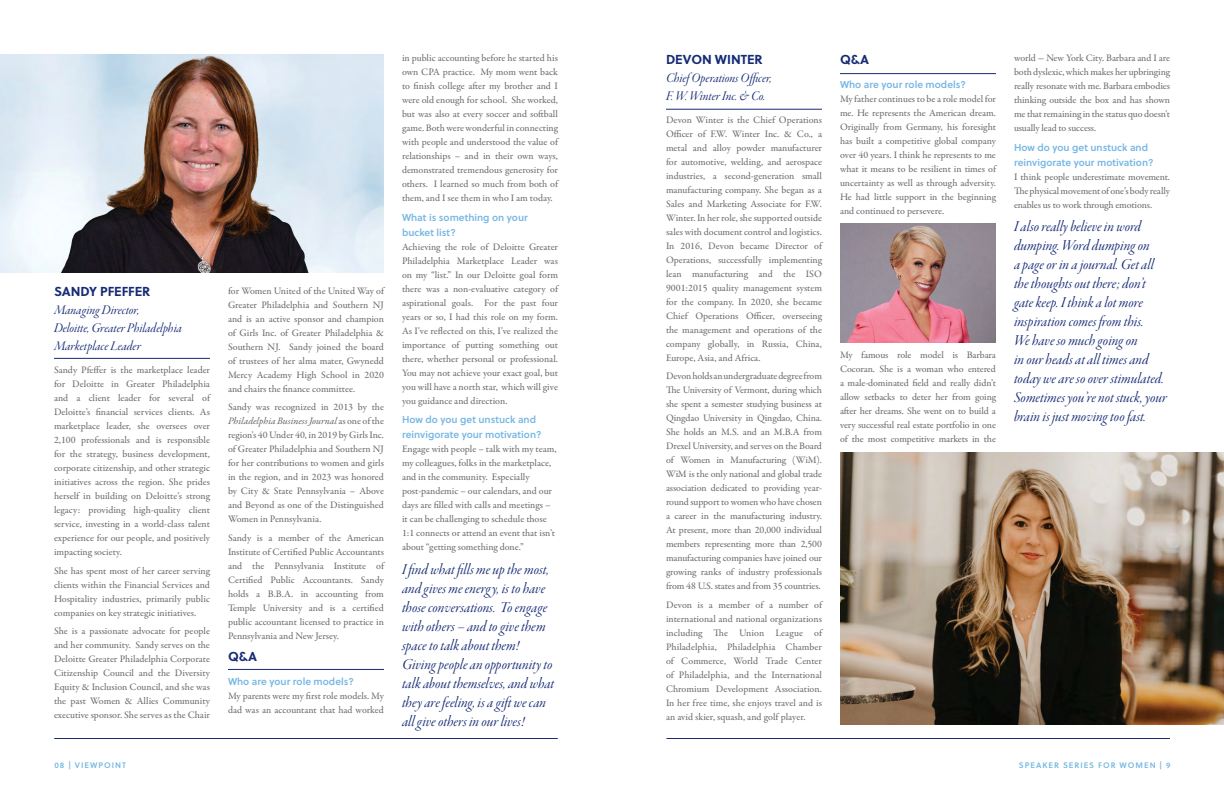
<style>
.page{position:relative;width:1224px;height:792px;background:#fff}
.page>*{position:absolute;margin:0;border:0;box-sizing:border-box;transform-origin:0 0}
.t1{font:16px/19px "Garamond Premr Pro It Disp";color:#162b75}
.t2{font:14px/18px "Garamond Premr Pro It Disp";color:#162b75}
.t3{font:700 13px "Soleil";letter-spacing:-.005em;color:#162b75}
.t4{font:500 10px/14px "Garamond Premr Pro";color:#6d6e71;text-align:justify}
.t5{font:10px/15px "Soleil Sb";color:#75b6e4}
.t6{font:10px "Garamond Premr Pro Med It";color:#6d6e71}
.t7{font:8px "Soleil Sb";letter-spacing:.12em;color:#75b6e4}
.s1{font-family:"Garamond Premr Pro";font-weight:500}
</style>
<div class="page">
<img style="left:0;top:54px;width:384px;height:219px">
<hr style="left:54px;top:358px;width:156px;height:1px;background:#162b75">
<hr style="left:228px;top:669px;width:156px;height:1px;background:#162b75">
<hr style="left:840px;top:73px;width:156px;height:1px;background:#162b75">
<hr style="left:666px;top:109px;width:156px;height:1px;background:#162b75">
<hr style="left:54px;top:738px;width:504px;height:1px;background:#162b75">
<hr style="left:666px;top:738px;width:504px;height:1px;background:#162b75">
<img style="left:840px;top:453px;width:384px;height:272px">
<img style="left:840px;top:224px;width:156px;height:119px">
<h3 class="t3" style="left:54px;top:282px;width:98px">SANDY PFEFFER</h3>
<h2 class="t2" style="left:54px;top:302px;width:129px">Managing Director,<br>Deloitte, Greater Philadelphia<br>Marketplace Leader</h2>
<p class="t4" style="left:54px;top:363px;width:158px">Sandy Pfeffer is the marketplace leader for Deloitte in Greater Philadelphia and a client leader for several of Deloitte’s financial services clients. As marketplace leader, she oversees over 2,100 professionals and is responsible for the strategy, business development, corporate citizenship, and other strategic initiatives across the region. She prides herself in building on Deloitte’s strong legacy: providing high-quality client service, investing in a world-class talent experience for our people, and positively impacting society.</p>
<p class="t4" style="left:54px;top:564px;width:158px">She has spent most of her career serving clients within the Financial Services and Hospitality industries, primarily public companies on key strategic initiatives.</p>
<p class="t4" style="left:54px;top:624px;width:158px">She is a passionate advocate for people and her community. Sandy serves on the Deloitte Greater Philadelphia Corporate Citizenship Council and the Diversity Equity &amp; Inclusion Council, and she was the past Women &amp; Allies Community executive sponsor. She serves as the Chair</p>
<p class="t4" style="left:228px;top:284px;width:158px">for Women United of the United Way of Greater Philadelphia and Southern NJ and is an active sponsor and champion of Girls Inc. of Greater Philadelphia &amp; Southern NJ. Sandy joined the board of trustees of her alma mater, Gwynedd Mercy Academy High School in 2020 and chairs the finance committee.</p>
<p class="t4" style="left:228px;top:400px;width:158px">Sandy was recognized in 2013 by the</p>
<p class="t6" style="left:228px;top:415px;width:158px">Philadelphia Business Journal <span class="s1">as one of the</span></p>
<p class="t4" style="left:228px;top:428px;width:158px">region's 40 Under 40, in 2019 by Girls Inc. of Greater Philadelphia and Southern NJ for her contributions to women and girls in the region, and in 2023 was honored by City &amp; State Pennsylvania – Above and Beyond as one of the Distinguished Women in Pennsylvania.</p>
<p class="t4" style="left:228px;top:531px;width:158px">Sandy is a member of the American Institute of Certified Public Accountants and the Pennsylvania Institute of Certified Public Accountants. Sandy holds a B.B.A. in accounting from Temple University and is a certified public accountant licensed to practice in Pennsylvania and New Jersey.</p>
<h3 class="t3" style="left:228px;top:647px;width:31px">Q&amp;A</h3>
<p class="t5" style="left:228px;top:674px;width:127px">Who are your role models?</p>
<p class="t4" style="left:228px;top:689px;width:158px">My parents were my first role models. My dad was an accountant that had worked</p>
<p class="t4" style="left:402px;top:51px;width:158px">in public accounting before he started his own CPA practice. My mom went back to finish college after my brother and I were old enough for school. She worked, but was also at every soccer and softball game. Both were wonderful in connecting with people and understood the value of relationships – and in their own ways, demonstrated tremendous generosity for others. I learned so much from both of them, and I see them in who I am today.</p>
<p class="t5" style="left:402px;top:209px;width:127px">What is something on your bucket list?</p>
<p class="t4" style="left:402px;top:240px;width:158px">Achieving the role of Deloitte Greater Philadelphia Marketplace Leader was on my “list.” In our Deloitte goal form there was a non-evaluative category of aspirational goals. For the past four years or so, I had this role on my form.<br>As I've reflected on this, I've realized the importance of putting something out there, whether personal or professional.<br>You may not achieve your exact goal, but you will have a north star, which will give you guidance and direction.</p>
<p class="t5" style="left:402px;top:412px;width:141px">How do you get unstuck and reinvigorate your motivation?</p>
<p class="t4" style="left:402px;top:442px;width:156px;text-align:left">Engage with people – talk with my team, my colleagues, folks in the marketplace, and in the community. Especially post-pandemic – our calendars, and our days are filled with calls and meetings – it can be challenging to schedule those 1:1 connects or attend an event that isn’t about “getting something done.”</p>
<p class="t1" style="left:402px;top:561px;width:154px">I find what fills me up the most, and gives me energy, is to have those conversations. To engage with others – and to give them space to talk about them!<br>Giving people an opportunity to talk about themselves, and what they are feeling, is a giftwe can all give others in our lives!</p>
<h3 class="t3" style="left:666px;top:49px;width:98px">DEVON WINTER</h3>
<h2 class="t2" style="left:666px;top:69px;width:107px">Chief Operations Officer,<br>F. W. Winter Inc. &amp; Co.</h2>
<p class="t4" style="left:666px;top:113px;width:158px">Devon Winter is the Chief Operations Officer of F.W. Winter Inc. &amp; Co., a metal and alloy powder manufacturer for automotive, welding, and aerospace industries, a second-generation small manufacturing company. She began as a Sales and Marketing Associate for F.W.<br>Winter. In her role, she supported outside sales with document control and logistics.<br>In 2016, Devon became Director of Operations, successfully implementing lean manufacturing and the ISO 9001:2015 quality management system for the company. In 2020, she became Chief Operations Officer, overseeing the management and operations of the company globally, in Russia, China, Europe, Asia, and Africa.</p>
<p class="t4" style="left:666px;top:369px;width:158px">Devon holds an undergraduate degree from The University of Vermont, during which she spent a semester studying business at Qingdao University in Qingdao, China.<br>She holds an M.S. and an M.B.A from Drexel University, and serves on the Board of Women in Manufacturing (WiM).<br>WiM is the only national and global trade association dedicated to providing year&shy;round support to women who have chosen a career in the manufacturing industry.<br>At present, more than 20,000 individual members representing more than 2,500 manufacturing companies have joined our growing ranks of industry professionals from 48 U.S. states and from 35 countries.</p>
<p class="t4" style="left:666px;top:598px;width:158px">Devon is a member of a number of international and national organizations including The Union League of Philadelphia, Philadelphia Chamber of Commerce, World Trade Center of Philadelphia, and the International Chromium Development Association.<br>In her free time, she enjoys travel and is an avid skier, squash, and golf player.</p>
<h3 class="t3" style="left:840px;top:49px;width:31px">Q&amp;A</h3>
<p class="t5" style="left:840px;top:76px;width:127px">Who are your role models?</p>
<p class="t4" style="left:840px;top:92px;width:158px">My father continues to be a role model for me. He represents the American dream.<br>Originally from Germany, his foresight has built a competitive global company over 40 years. I think he represents to me what it means to be resilient in times of uncertainty as well as through adversity.<br>He had little support in the beginning and continued to persevere.</p>
<p class="t4" style="left:840px;top:348px;width:157px">My famous role model is Barbara Cocoran. She is a woman who entered a male-dominated field and really didn’t allow setbacks to deter her from going after her dreams. She went on to build a very successful real estate portfolio in one of the most competitive markets in the</p>
<p class="t4" style="left:1014px;top:51px;width:158px">world - New York City. Barbara and I are both dyslexic, which makes her upbringing really resonate with me. Barbara embodies thinking outside the box and has shown me that remaining in the status quo doesn't usually lead to success.</p>
<p class="t5" style="left:1014px;top:139px;width:141px">How do you get unstuck and reinvigorate your motivation?</p>
<p class="t4" style="left:1014px;top:170px;width:158px">I think people underestimate movement.<br>The physical movement of one’s body really enables us to work through emotions.</p>
<p class="t1" style="left:1014px;top:218px;width:155px">I also really believe in word dumping. Word dumping on<br>a page or in a journal. Get all the thoughts out there; don’t gate keep. I think a lot more inspiration comes from this.<br>We have so much going on<br>in our heads at all times and today we are so over stimulated.<br>Sometimes you’re not stuck, your brain is just moving too fast.</p>
<p class="t7" style="left:54px;top:759px;width:73px">08 | VIEWPOINT</p>
<p class="t7" style="left:1019px;top:759px;width:153px">SPEAKER SERIES FOR WOMEN | 9</p>
</div>
